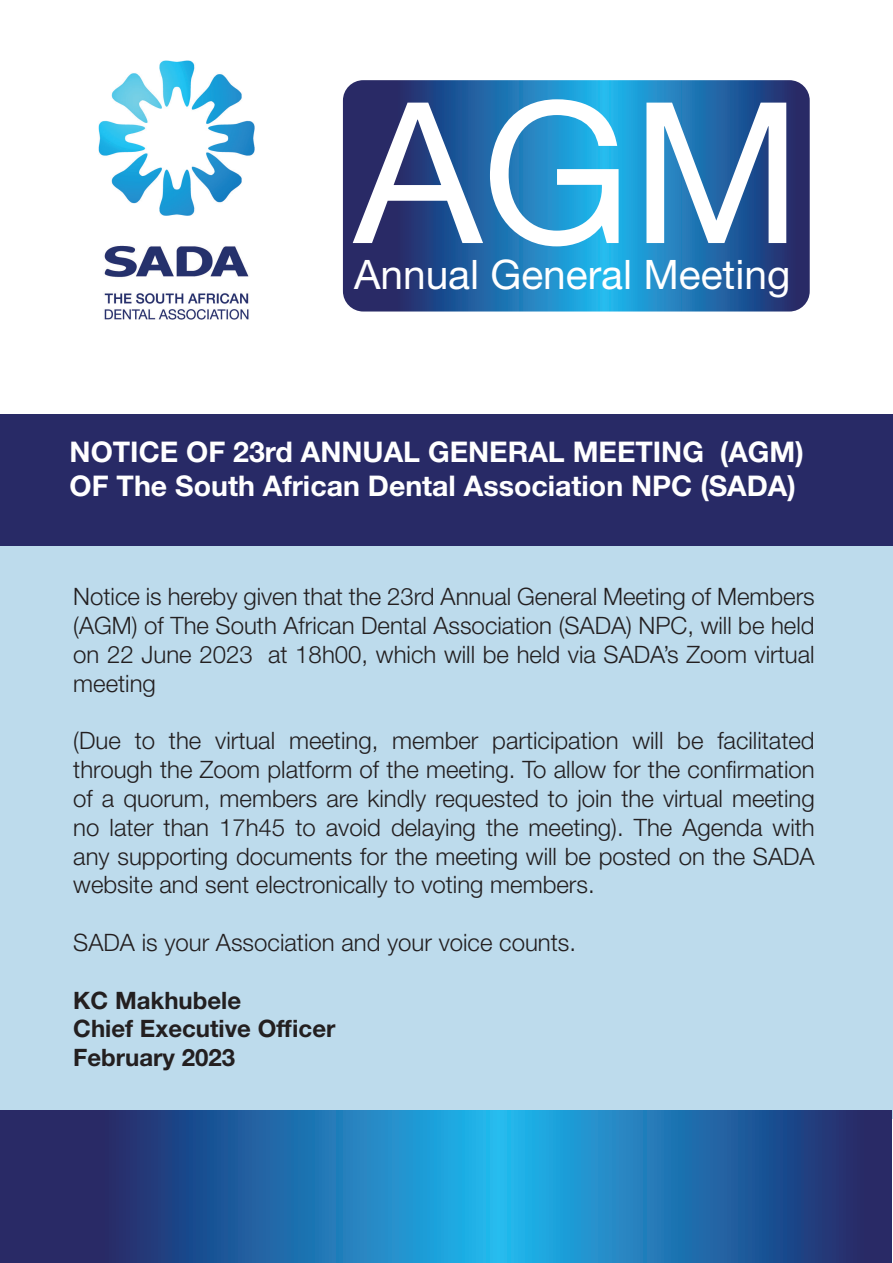
<style>
.page{position:relative;width:893px;height:1263px;background:#fff}
.page>*{position:absolute;margin:0;border:0;box-sizing:border-box;transform-origin:0 0}
.t1{font:196.65px "Helvetica Neue LT Std";color:#fff}
.t2{font:40.65px "Helvetica Neue LT Std";color:#fff}
.t3{font:700 28.5px/34.2px "Helvetica Neue LT Std";color:#fff}
.t4{font:300 24px/28.8px "Helvetica Neue LT Std";color:#231f20;text-align:justify}
.t5{font:700 24px/28.8px "Helvetica Neue LT Std";color:#231f20}
</style>
<div class="page">
<hr style="left:892px;top:0;width:1px;height:1263px;background:#bfe6f5">
<div style="left:0;top:539px;width:892px;height:580px;background:#bddbec"></div>
<div style="left:0;top:415px;width:893px;height:131px;background:#282a66"></div>
<img style="left:99px;top:61px;width:155px;height:259px">
<svg style="left:343px;top:80px;width:467px;height:231px;background:#2267a4"></svg>
<svg style="left:0;top:1111px;width:891px;height:152px;background:#2266a4"></svg>
<h1 class="t1" style="left:354px;top:56px;width:449px">AGM</h1>
<h2 class="t2" style="left:354px;top:250px;width:438px">Annual General Meeting</h2>
<p class="t3" style="left:70px;top:434px;width:736px">NOTICE OF 23rd ANNUAL GENERAL MEETING (AGM)<br>OF The South African Dental Association NPC (SADA)</p>
<p class="t4" style="left:73px;top:582px;width:743px">Notice is hereby given that the 23rd Annual General Meeting of Members (AGM) of The South African Dental Association (SADA) NPC, will be held on 22 June 2023 at 18h00, which will be held via SADA’s Zoom virtual meeting</p>
<p class="t4" style="left:73px;top:726px;width:743px">(Due to the virtual meeting, member participation will be facilitated through the Zoom platform of the meeting. To allow for the confirmation of a quorum, members are kindly requested to join the virtual meeting no later than 17h45 to avoid delaying the meeting). The Agenda with any supporting documents for the meeting will be posted on the SADA website and sent electronically to voting members.</p>
<p class="t4" style="left:73px;top:927px;width:504px">SADA is your Association and your voice counts.</p>
<p class="t5" style="left:73px;top:985px;width:264px">KC Makhubele<br>Chief Executive Officer<br>February 2023</p>
</div>
